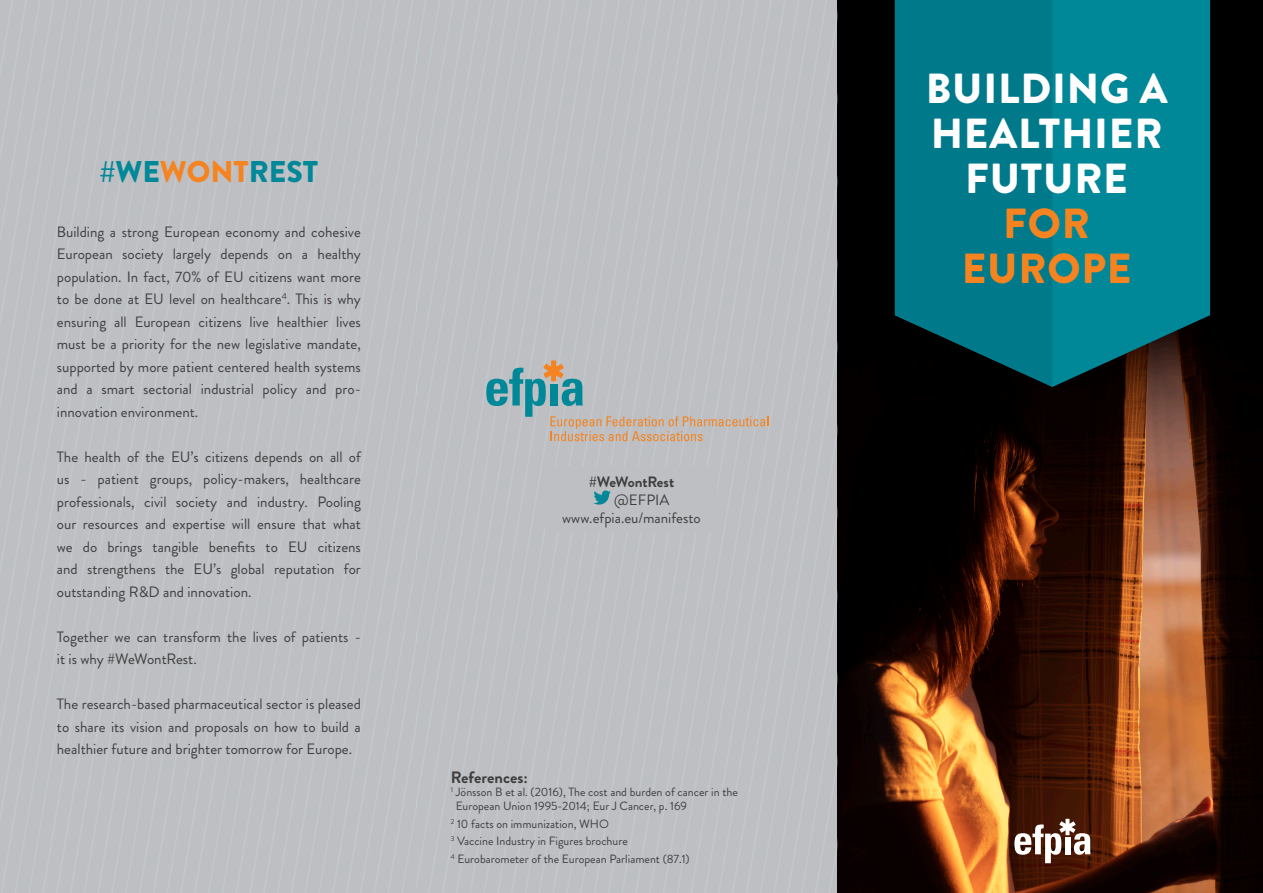
<style>
.page{position:relative;width:1263px;height:893px;background:#fff}
.page>*{position:absolute;margin:0;border:0;box-sizing:border-box;transform-origin:0 0}
.t1{font:900 42px/45px "Brandon Grotesque";letter-spacing:.02em;color:#fff;text-align:center}
.t2{font:900 30px "Brandon Grotesque";color:#089}
.t3{font:700 16.5px "Brandon Grotesque";color:#3e3e3f}
.t4{font:15px/22.5px "Brandon Grotesque";color:#3e3e3f;text-align:justify}
.t5{font:700 15px "Brandon Grotesque";letter-spacing:-.02em;color:#3e3e3f}
.t6{font:12px/13.5px "Brandon Grotesque";color:#3e3e3f}
.s1{color:#f58420}
</style>
<div class="page">
<img style="left:838px;top:0;width:425px;height:893px">
<div style="left:0;top:0;width:417px;height:893px;background:#bebfc2"></div>
<svg style="left:417px;top:0;width:421px;height:893px;background:#bdbfc2"></svg>
<svg style="left:1052px;top:0;width:158px;height:387px;background:#037c8b"></svg>
<svg style="left:895px;top:0;width:157px;height:387px;background:#006e7d"></svg>
<svg style="left:1014px;top:821px;width:76px;height:42px"></svg>
<div style="left:1065px;top:837px;width:5px;height:17px;background:#fff"></div>
<div style="left:546px;top:466px;width:171px;height:66px;background:#bebfc2"></div>
<svg style="left:593px;top:490px;width:18px;height:15px"></svg>
<div style="left:551px;top:360px;width:5px;height:21px;background:#f58420"></div>
<svg style="left:486px;top:364px;width:282px;height:77px;background:#b1b7b5"></svg>
<p class="t2" style="left:100px;top:151px;width:220px">#WE<span class="s1">WONT</span>REST</p>
<p class="t4" style="left:57px;top:220px;width:306px">Building a strong European economy and cohesive European society largely depends on a healthy population. In fact, 70% of EU citizens want more to be done at EU level on healthcare<sup>4</sup>. This is why ensuring all European citizens live healthier lives must be a priority for the new legislative mandate, supported by more patient centered health systems and a smart sectorial industrial policy and pro&shy;innovation environment.</p>
<p class="t4" style="left:57px;top:445px;width:306px">The health of the EU’s citizens depends on all of us - patient groups, policy-makers, healthcare professionals, civil society and industry. Pooling our resources and expertise will ensure that what we do brings tangible benefits to EU citizens and strengthens the EU’s global reputation for outstanding R&amp;D and innovation.</p>
<p class="t4" style="left:57px;top:625px;width:306px">Together we can transform the lives of patients - it is why #WeWontRest.</p>
<p class="t4" style="left:57px;top:693px;width:306px">The research-based pharmaceutical sector is pleased to share its vision and proposals on how to build a healthier future and brighter tomorrow for Europe.</p>
<p class="t5" style="left:589px;top:471px;width:87px">#WeWontRest</p>
<p class="t4" style="left:614px;top:488px;width:57px">@EFPIA</p>
<p class="t4" style="left:562px;top:506px;width:140px">www.efpia.eu/manifesto</p>
<p class="t3" style="left:451px;top:766px;width:79px">References:</p>
<p class="t6" style="left:456px;top:786px;width:284px;text-indent:-5px"><sup>1</sup> Jönsson B et al. (2016), The cost and burden of cancer in the<br>European Union 1995-2014; Eur J Cancer, p. 169</p>
<p class="t6" style="left:451px;top:817px;width:160px"><sup>2</sup> 10 facts on immunization, WHO</p>
<p class="t6" style="left:451px;top:835px;width:179px"><sup>3</sup> Vaccine Industry in Figures brochure</p>
<p class="t6" style="left:451px;top:852px;width:240px"><sup>4</sup> Eurobarometer of the European Parliament (87.1)</p>
<p class="t1" style="left:926px;top:67px;width:243px">BUILDING A<br>HEALTHIER<br>FUTURE<br><span class="s1">FOR<br>EUROPE</span></p>
</div>
